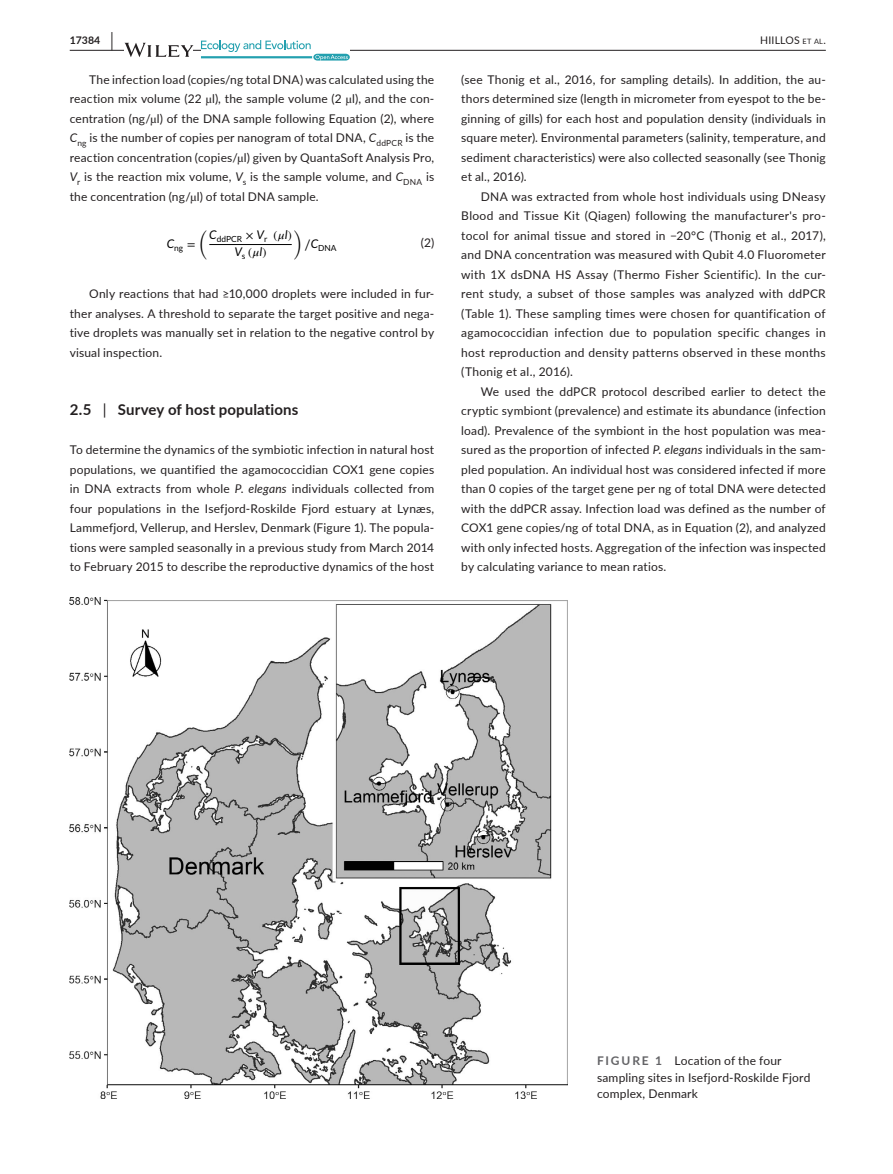
<style>
.page{position:relative;width:893px;height:1174px;background:#fff}
.page>*{position:absolute;margin:0;border:0;box-sizing:border-box;transform-origin:0 0}
.t1{font:700 15px "Lato";letter-spacing:.005em;color:#231f20}
.t2{font:12px/19.5px "Lato";letter-spacing:.015em;color:#231f20;text-align:justify}
.t3{font:italic 12px "Lato";color:#000}
.t4{font:12px "STIX Math Extensions";color:#000}
.t5{font:10.5px "Lato";letter-spacing:.015em;color:#231f20}
.t6{font:700 10.5px "Lato";color:#231f20}
.t7{font:8.4px "Lato";color:#000}
.s1{font-size:19.5px}
.s2{font-size:7.35px}
.s3{font-family:"STIX"}
.s4{font-style:italic}
.s5{font-family:"STIX Math";font-style:normal}
.s6{font-family:"STIX Math"}
.s7{font-weight:400}
.s8{font-weight:700;color:#636366}
</style>
<div class="page">
<hr style="left:70px;top:50px;width:756px;height:1px;background:#231f20">
<svg style="left:125px;top:43px;width:68px;height:14px"></svg>
<svg style="left:201px;top:40px;width:149px;height:21px"></svg>
<hr style="left:209px;top:244px;width:83px;height:1px;background:#000">
<img style="left:70px;top:597px;width:497px;height:501px">
<p class="t6" style="left:70px;top:33px;width:45px">17384 <span class="s1">|</span></p>
<p class="t5" style="left:760px;top:33px;width:67px">HIILLOS <span class="s2">et al</span>.</p>
<p class="t2" style="left:70px;top:69px;width:366px;text-indent:20px">The infection load (copies/ng total DNA) was calculated using the reaction mix volume (22 <span class="s3">µ</span>l), the sample volume (2 <span class="s3">µ</span>l), and the con&shy;centration (ng/<span class="s3">µ</span>l) of the DNA sample following Equation (2), where <span class="s4">C</span><sub>ng</sub> is the number of copies per nanogram of total DNA, <span class="s4">C</span><sub>ddPCR</sub> is the reaction concentration (copies/<span class="s3">µ</span>l) given by QuantaSoft Analysis Pro, <span class="s4">V</span><sub>r</sub> is the reaction mix volume, <span class="s4">V</span><sub>s</sub> is the sample volume, and <span class="s4">C</span><sub>DNA</sub> is the concentration (ng/<span class="s3">µ</span>l) of total DNA sample.</p>
<p class="t2" style="left:461px;top:69px;width:366px">(see Thonig et al., 2016, for sampling details). In addition, the au&shy;thors determined size (length in micrometer from eyespot to the be&shy;ginning of gills) for each host and population density (individuals in square meter). Environmental parameters (salinity, temperature, and sediment characteristics) were also collected seasonally (see Thonig et al., 2016).</p>
<p class="t2" style="left:461px;top:186px;width:366px;text-indent:20px">DNA was extracted from whole host individuals using DNeasy Blood and Tissue Kit (Qiagen) following the manufacturer's pro&shy;tocol for animal tissue and stored in −20°C (Thonig et al., 2017), and DNA concentration was measured with Qubit 4.0 Fluorometer with 1X dsDNA HS Assay (Thermo Fisher Scientific). In the cur&shy;rent study, a subset of those samples was analyzed with ddPCR (Table 1). These sampling times were chosen for quantification of agamococcidian infection due to population specific changes in host reproduction and density patterns observed in these months (Thonig et al., 2016).</p>
<p class="t2" style="left:461px;top:381px;width:366px;text-indent:20px">We used the ddPCR protocol described earlier to detect the cryptic symbiont (prevalence) and estimate its abundance (infection load). Prevalence of the symbiont in the host population was mea&shy;sured as the proportion of infected <span class="s4">P. elegans</span> individuals in the sam&shy;pled population. An individual host was considered infected if more than 0 copies of the target gene per ng of total DNA were detected with the ddPCR assay. Infection load was defined as the number of COX1 gene copies/ng of total DNA, as in Equation (2), and analyzed with only infected hosts. Aggregation of the infection was inspected by calculating variance to mean ratios.</p>
<p class="t4" style="left:294px;top:219px;width:10px">)</p>
<p class="t7" style="left:305px;top:244px;width:34px"><sup>∕</sup><sup>C</sup>DNA</p>
<p class="t4" style="left:198px;top:219px;width:10px">(</p>
<p class="t7" style="left:209px;top:235px;width:84px"><sup>C</sup>ddPCR <sup>×</sup> <sup>V</sup>r <sup>(</sup><sup>𝜇</sup><sup>l</sup><sup>)</sup></p>
<p class="t3" style="left:167px;top:236px;width:9px">C</p>
<p class="t2" style="left:421px;top:232px;width:15px">(2)</p>
<p class="t7" style="left:174px;top:244px;width:23px">ng <sup>=</sup></p>
<p class="t3" style="left:234px;top:245px;width:34px">V<sub>s</sub> <span class="s5">(</span><span class="s6">𝜇</span>l<span class="s5">)</span></p>
<p class="t2" style="left:70px;top:284px;width:366px;text-indent:20px">Only reactions that had ≥10,000 droplets were included in fur&shy;ther analyses. A threshold to separate the target positive and nega&shy;tive droplets was manually set in relation to the negative control by visual inspection.</p>
<p class="t1" style="left:70px;top:399px;width:230px">2.5 <span class="s7">|</span> Survey of host populations</p>
<p class="t2" style="left:70px;top:440px;width:366px">To determine the dynamics of the symbiotic infection in natural host populations, we quantified the agamococcidian COX1 gene copies in DNA extracts from whole <span class="s4">P. elegans</span> individuals collected from four populations in the Isefjord-Roskilde Fjord estuary at Lynæs, Lammefjord, Vellerup, and Herslev, Denmark (Figure 1). The popula&shy;tions were sampled seasonally in a previous study from March 2014 to February 2015 to describe the reproductive dynamics of the host</p>
<p class="t2" style="left:597px;top:1052px;width:215px;line-height:16.5px;text-align:left"><span class="s8">FIGURE 1</span> Location of the four sampling sites in Isefjord-Roskilde Fjord complex, Denmark</p>
</div>
